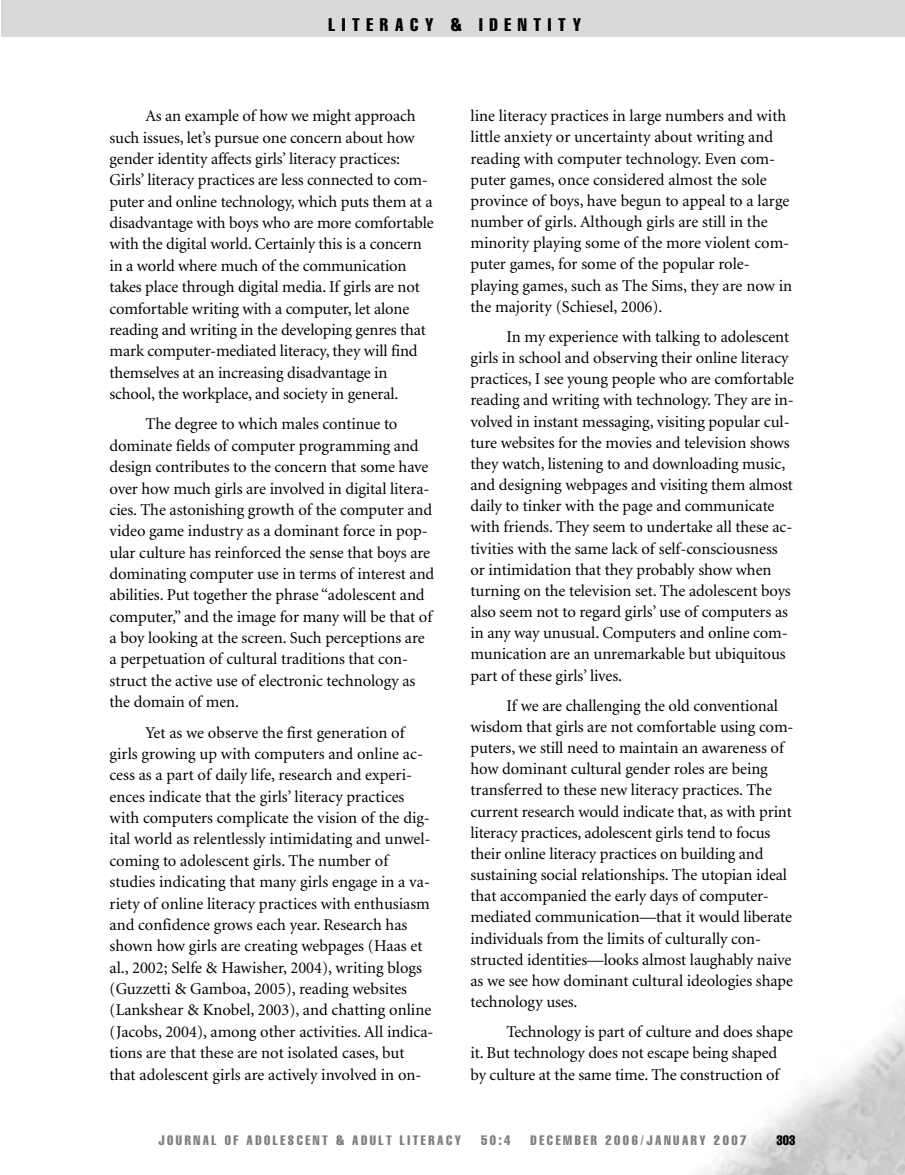
<style>
.page{position:relative;width:905px;height:1175px;background:#fff}
.page>*{position:absolute;margin:0;border:0;box-sizing:border-box;transform-origin:0 0}
.t1{font:extra-condensed 18px "Helvetica";letter-spacing:.37em;color:#000}
.t2{font:16.5px/21.3px "Minion";letter-spacing:-.005em;color:#000}
.t3{font:extra-condensed 13.5px "Helvetica";letter-spacing:.185em;color:#808080}
.t4{font:extra-condensed 13.5px "Helvetica";color:#000}
</style>
<div class="page">
<div style="left:2px;top:0;width:902px;height:36px;background:#d9d9d9"></div>
<p class="t1" style="left:328px;top:18px;width:254px">LITERACY &amp; IDENTITY</p>
<p class="t2" style="left:110px;top:107px;width:325px;text-indent:36px">As an example of how we might approach such issues, let’s pursue one concern about how gender identity affects girls’ literacy practices:<br>Girls’ literacy practices are less connected to com&shy;puter and online technology, which puts them at a disadvantage with boys who are more comfortable with the digital world. Certainly this is a concern in a world where much of the communication takes place through digital media. If girls are not comfortable writing with a computer, let alone reading and writing in the developing genres that mark computer-mediated literacy, they will find themselves at an increasing disadvantage in school, the workplace, and society in general.</p>
<p class="t2" style="left:110px;top:415px;width:326px;text-indent:36px">The degree to which males continue to dominate fields of computer programming and design contributes to the concern that some have over how much girls are involved in digital litera&shy;cies. The astonishing growth of the computer and video game industry as a dominant force in pop&shy;ular culture has reinforced the sense that boys are dominating computer use in terms of interest and abilities. Put together the phrase “adolescent and computer,” and the image for many will be that of a boy looking at the screen. Such perceptions are a perpetuation of cultural traditions that con&shy;struct the active use of electronic technology as the domain of men.</p>
<p class="t2" style="left:110px;top:723px;width:325px;text-indent:36px">Yet as we observe the first generation of girls growing up with computers and online ac&shy;cess as a part of daily life, research and experi&shy;ences indicate that the girls’ literacy practices with computers complicate the vision of the dig&shy;ital world as relentlessly intimidating and unwel&shy;coming to adolescent girls. The number of studies indicating that many girls engage in a va&shy;riety of online literacy practices with enthusiasm and confidence grows each year. Research has shown how girls are creating webpages (Haas et al., 2002; Selfe &amp; Hawisher, 2004), writing blogs (Guzzetti &amp; Gamboa, 2005), reading websites (Lankshear &amp; Knobel, 2003), and chatting online (Jacobs, 2004), among other activities. All indica&shy;tions are that these are not isolated cases, but that adolescent girls are actively involved in on-</p>
<p class="t2" style="left:470px;top:107px;width:323px">line literacy practices in large numbers and with little anxiety or uncertainty about writing and reading with computer technology. Even com&shy;puter games, once considered almost the sole province of boys, have begun to appeal to a large number of girls. Although girls are still in the minority playing some of the more violent com&shy;puter games, for some of the popular role&shy;playing games, such as The Sims, they are now in the majority (Schiesel, 2006).</p>
<p class="t2" style="left:470px;top:327px;width:325px;text-indent:36px">In my experience with talking to adolescent girls in school and observing their online literacy practices, I see young people who are comfortable reading and writing with technology. They are in&shy;volved in instant messaging, visiting popular cul&shy;ture websites for the movies and television shows they watch, listening to and downloading music, and designing webpages and visiting them almost daily to tinker with the page and communicate with friends. They seem to undertake all these ac&shy;tivities with the same lack of self-consciousness or intimidation that they probably show when turning on the television set. The adolescent boys also seem not to regard girls’ use of computers as in any way unusual. Computers and online com&shy;munication are an unremarkable but ubiquitous part of these girls’ lives.</p>
<p class="t2" style="left:470px;top:696px;width:324px;text-indent:36px">If we are challenging the old conventional wisdom that girls are not comfortable using com&shy;puters, we still need to maintain an awareness of how dominant cultural gender roles are being transferred to these new literacy practices. The current research would indicate that, as with print literacy practices, adolescent girls tend to focus their online literacy practices on building and sustaining social relationships. The utopian ideal that accompanied the early days of computer&shy;mediated communication—that it would liberate individuals from the limits of culturally con&shy;structed identities—looks almost laughably naive as we see how dominant cultural ideologies shape technology uses.</p>
<p class="t2" style="left:470px;top:1022px;width:324px;text-indent:36px">Technology is part of culture and does shape it. But technology does not escape being shaped by culture at the same time. The construction of</p>
<p class="t3" style="left:158px;top:1135px;width:304px">JOURNAL OF ADOLESCENT &amp; ADULT LITERACY</p>
<p class="t3" style="left:481px;top:1135px;width:31px">50:4</p>
<p class="t3" style="left:530px;top:1135px;width:217px">DECEMBER 2006/JANUARY 2007</p>
<p class="t4" style="left:776px;top:1135px;width:20px">303</p>
</div>
